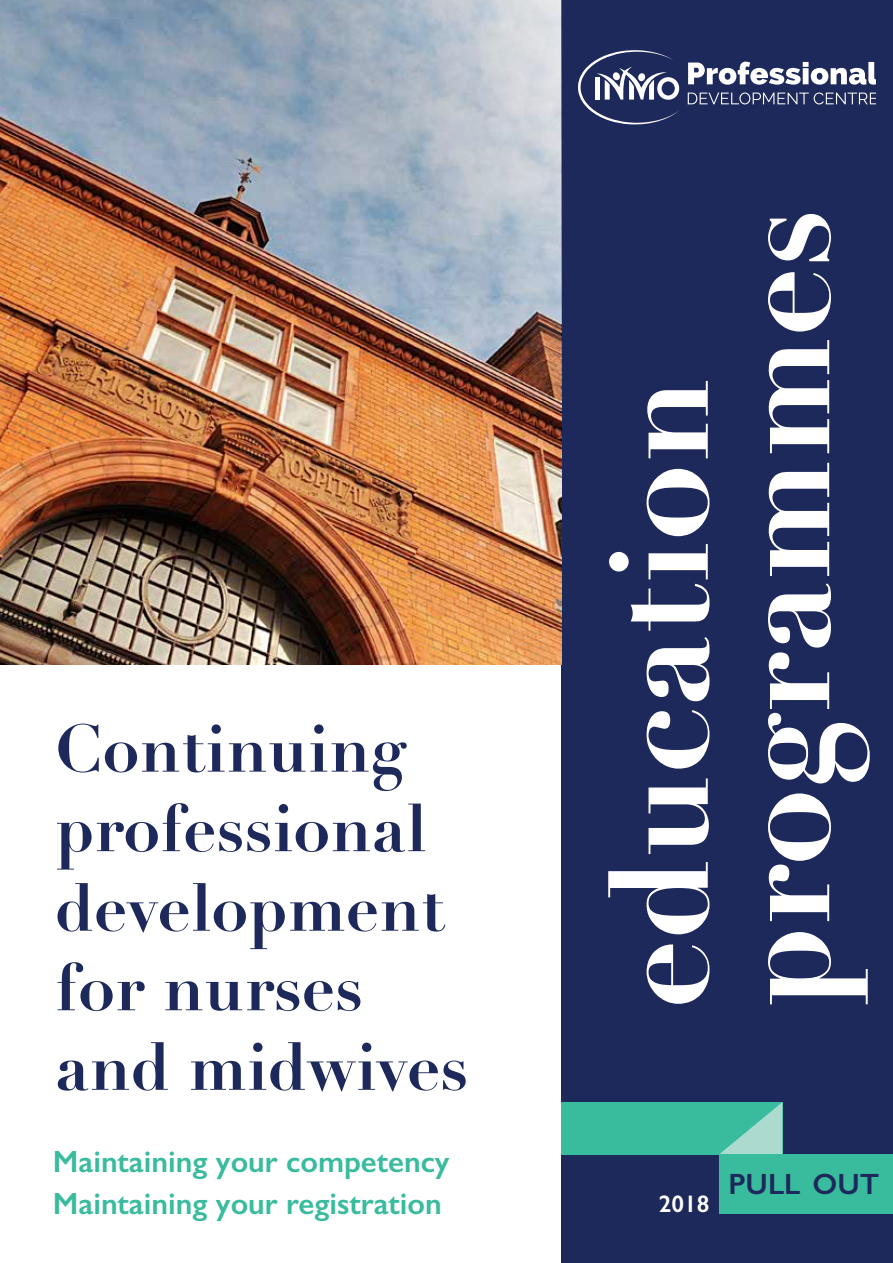
<style>
.page{position:relative;width:893px;height:1263px;background:#fff}
.page>*{position:absolute;margin:0;border:0;box-sizing:border-box;transform-origin:0 0}
.t1{font:700 138px/121.5px "Didot";color:#fff}
.t2{font:700 66px/79.5px "Didot";color:#1e295b}
.t3{font:600 30.75px/42px "Gill Sans";color:#39bb9e}
.t4{font:600 29.4px "Gill Sans";color:#1e295b}
.t5{font:600 24px "Gill Sans";color:#fff}
</style>
<div class="page">
<div style="left:561px;top:0;width:332px;height:1263px;background:#1e295b"></div>
<div style="left:561px;top:1102px;width:221px;height:52px;background:#39bb9e"></div>
<svg style="left:720px;top:1102px;width:62px;height:52px"></svg>
<div style="left:719px;top:1154px;width:174px;height:60px;background:#39bb9e"></div>
<img style="left:0;top:0;width:561px;height:664px">
<svg style="left:578px;top:50px;width:101px;height:74px"></svg>
<svg style="left:688px;top:62px;width:188px;height:23px"></svg>
<svg style="left:688px;top:93px;width:188px;height:11px"></svg>
<p class="t2" style="left:55px;top:709px;width:415px">Continuing professional development for nurses and midwives</p>
<p class="t3" style="left:53px;top:1140px;width:398px">Maintaining your competency<br>Maintaining your registration</p>
<h1 class="t1" style="left:600px;top:1009px;width:801px;rotate:-90deg">education programmes</h1>
<p class="t5" style="left:659px;top:1189px;width:52px">2018</p>
<p class="t4" style="left:728px;top:1167px;width:153px">PULL OUT</p>
</div>
